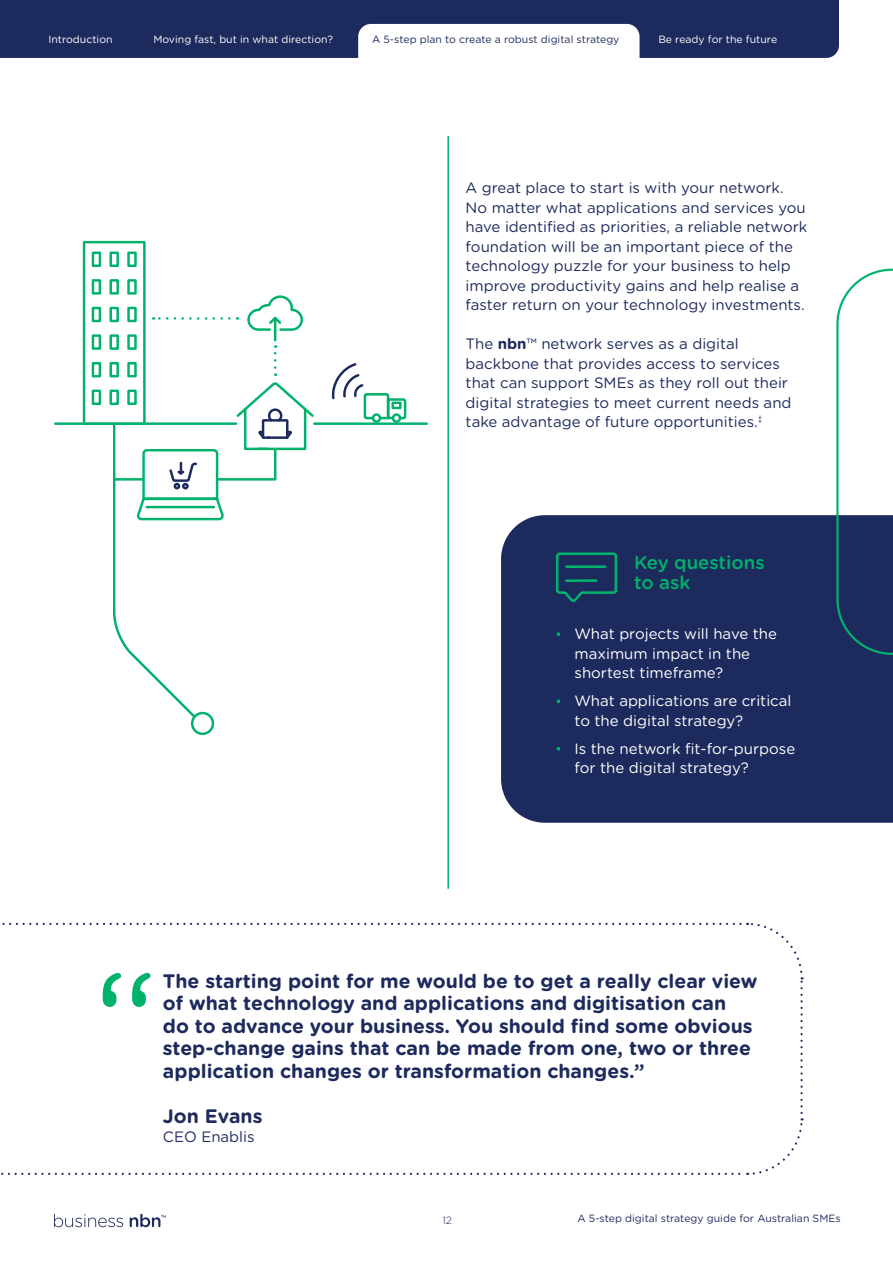
<style>
.page{position:relative;width:893px;height:1263px;background:#fff}
.page>*{position:absolute;margin:0;border:0;box-sizing:border-box;transform-origin:0 0}
.t1{font:147.15px "Gotham Rounded";color:#00b26b}
.t2{font:700 19.5px/22.5px "Gotham Rounded";color:#1d2a5d}
.t3{font:700 19.5px "Gotham Rounded";color:#202b5c}
.t4{font:500 18.6px/20.2px "Gotham Rounded";color:#00b26b}
.t5{font:15px/19.5px "Gotham Rounded";color:#1d2a5d}
.t6{font:15px/19.5px "Gotham Rounded";color:#fff}
.t7{font:15px "Gotham Rounded";color:#202b5c}
.t8{font:10.5px "Gotham Rounded";color:#1d2a5d}
.t9{font:10.5px "Gotham Rounded";color:#fff}
.t10{font:300 10.5px "Gotham Rounded";color:#1d2a5d}
.s1{font-weight:700}
</style>
<div class="page">
<svg style="left:54px;top:1214px;width:112px;height:13px"></svg>
<hr style="left:447px;top:136px;width:2px;height:753px;background:#00b26b">
<div style="left:501px;top:515px;width:392px;height:308px;background:#1d2a5d"></div>
<svg style="left:557px;top:632px;width:3px;height:4px"></svg>
<svg style="left:557px;top:699px;width:3px;height:4px"></svg>
<svg style="left:557px;top:747px;width:3px;height:4px"></svg>
<svg style="left:555px;top:551px;width:63px;height:54px"></svg>
<svg style="left:1px;top:922px;width:803px;height:253px"></svg>
<hr style="left:55px;top:422px;width:181px;height:3px;background:#00b26b">
<hr style="left:314px;top:422px;width:113px;height:3px;background:#00b26b">
<svg style="left:331px;top:363px;width:77px;height:60px"></svg>
<div style="left:83px;top:241px;width:63px;height:184px;border:2px solid #00b26b"></div>
<div style="left:92px;top:252px;width:9px;height:15px;border:2px solid #00b26b"></div>
<div style="left:92px;top:279px;width:9px;height:16px;border:2px solid #00b26b"></div>
<div style="left:92px;top:307px;width:9px;height:15px;border:2px solid #00b26b"></div>
<div style="left:92px;top:334px;width:9px;height:16px;border:2px solid #00b26b"></div>
<div style="left:92px;top:362px;width:9px;height:15px;border:2px solid #00b26b"></div>
<div style="left:92px;top:390px;width:9px;height:15px;border:2px solid #00b26b"></div>
<div style="left:109px;top:252px;width:10px;height:15px;border:2px solid #00b26b"></div>
<div style="left:109px;top:279px;width:10px;height:16px;border:2px solid #00b26b"></div>
<div style="left:109px;top:307px;width:10px;height:15px;border:2px solid #00b26b"></div>
<div style="left:109px;top:334px;width:10px;height:16px;border:2px solid #00b26b"></div>
<div style="left:109px;top:362px;width:10px;height:15px;border:2px solid #00b26b"></div>
<div style="left:109px;top:390px;width:10px;height:15px;border:2px solid #00b26b"></div>
<div style="left:127px;top:252px;width:10px;height:15px;border:2px solid #00b26b"></div>
<div style="left:127px;top:279px;width:10px;height:16px;border:2px solid #00b26b"></div>
<div style="left:191px;top:712px;width:23px;height:23px;border:2px solid #00b26b;border-radius:50%"></div>
<svg style="left:112px;top:294px;width:204px;height:427px"></svg>
<svg style="left:836px;top:269px;width:57px;height:386px"></svg>
<div style="left:0;top:0;width:839px;height:58px;background:#1d2a5d"></div>
<svg style="left:358px;top:24px;width:281px;height:34px"></svg>
<p class="t9" style="left:48px;top:32px;width:66px">Introduction</p>
<p class="t9" style="left:153px;top:32px;width:181px">Moving fast, but in what direction?</p>
<p class="t8" style="left:372px;top:32px;width:249px">A 5-step plan to create a robust digital strategy</p>
<p class="t9" style="left:658px;top:32px;width:120px">Be ready for the future</p>
<p class="t5" style="left:466px;top:177px;width:343px">A great place to start is with your network.<br>No matter what applications and services you have identified as priorities, a reliable network foundation will be an important piece of the technology puzzle for your business to help improve productivity gains and help realise a faster return on your technology investments.</p>
<p class="t5" style="left:466px;top:333px;width:327px">The <span class="s1">nbn</span>™ network serves as a digital backbone that provides access to services that can support SMEs as they roll out their digital strategies to meet current needs and take advantage of future opportunities.<sup>‡</sup></p>
<p class="t4" style="left:634px;top:551px;width:132px">Key questions to ask</p>
<p class="t6" style="left:575px;top:623px;width:204px">What projects will have the maximum impact in the shortest timeframe?</p>
<p class="t6" style="left:575px;top:690px;width:218px">What applications are critical to the digital strategy?</p>
<p class="t6" style="left:575px;top:738px;width:222px">Is the network fit-for-purpose for the digital strategy?</p>
<h1 class="t1" style="left:92px;top:923px;width:67px">“</h1>
<p class="t2" style="left:163px;top:969px;width:596px">The starting point for me would be to get a really clear view of what technology and applications and digitisation can<br>do to advance your business. You should find some obvious step-change gains that can be made from one, two or three application changes or transformation changes.”</p>
<h2 class="t3" style="left:163px;top:1102px;width:101px">Jon Evans</h2>
<p class="t7" style="left:163px;top:1127px;width:93px">CEO Enablis</p>
<p class="t10" style="left:442px;top:1213px;width:11px">12</p>
<p class="t8" style="left:578px;top:1211px;width:265px">A 5-step digital strategy guide for Australian SMEs</p>
</div>
